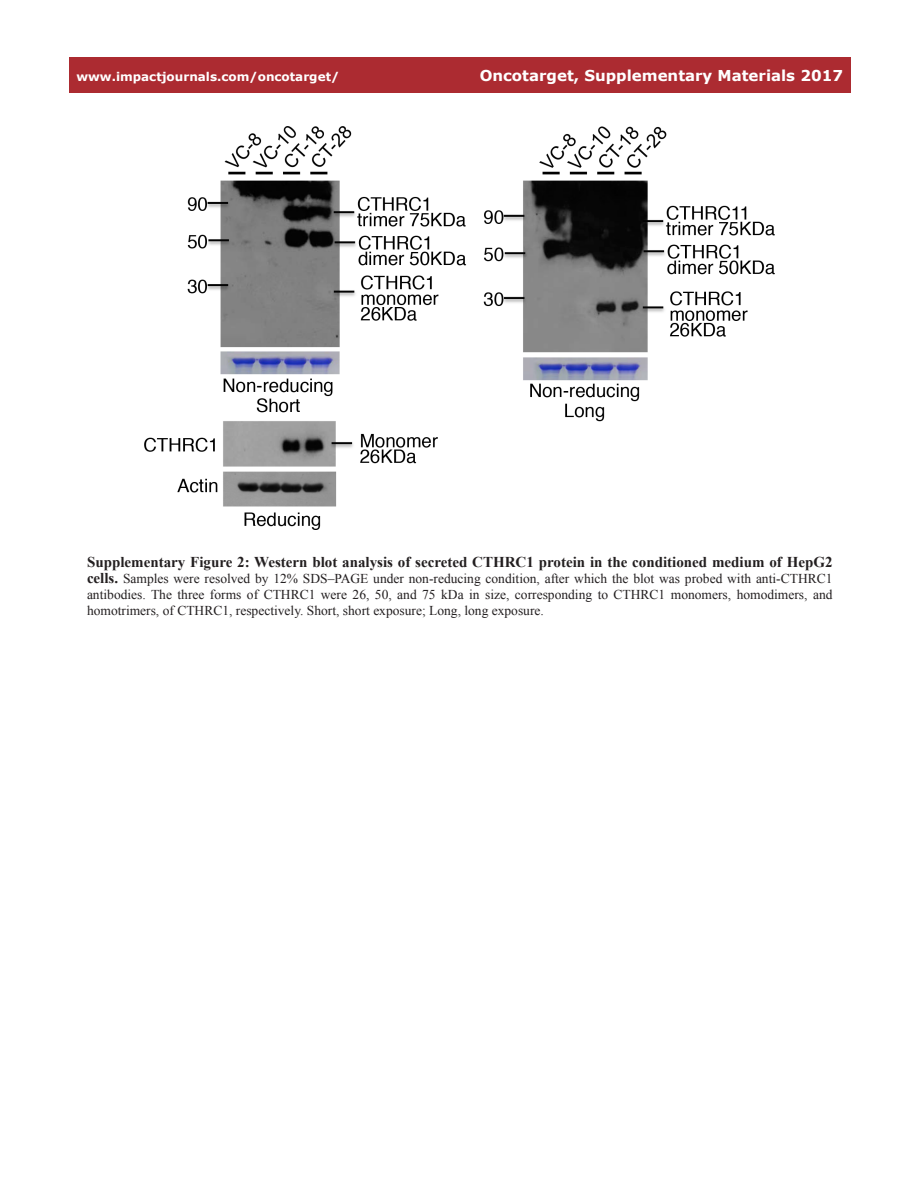
<style>
.page{position:relative;width:918px;height:1188px;background:#fff}
.page>*{position:absolute;margin:0;border:0;box-sizing:border-box;transform-origin:0 0}
.figuretext{font:700 15px "Times New Roman";color:#231f20}
.t1{font:700 15px "Verdana";color:#fff}
.figuretext-2{font:13.5px/16.2px "Times New Roman";color:#231f20;text-align:justify}
.t2{font:700 12px "Verdana";color:#fff}
.s1{font-weight:700;font-size:15px}
</style>
<div class="page">
<div style="left:69px;top:57px;width:781px;height:36px;background:#ac2b31"></div>
<img style="left:145px;top:126px;width:630px;height:403px">
<p class="t2" style="left:76px;top:68px;width:264px">www.impactjournals.com/oncotarget/</p>
<p class="t1" style="left:480px;top:65px;width:365px">Oncotarget, Supplementary Materials 2017</p>
<p class="figuretext" style="left:87px;top:551px;width:747px">Supplementary Figure 2: Western blot analysis of secreted CTHRC1 protein in the conditioned medium of HepG2</p>
<p class="figuretext-2" style="left:87px;top:570px;width:747px"><span class="s1">cells.</span> Samples were resolved by 12% SDS–PAGE under non-reducing condition, after which the blot was probed with anti-CTHRC1 antibodies. The three forms of CTHRC1 were 26, 50, and 75 kDa in size, corresponding to CTHRC1 monomers, homodimers, and homotrimers, of CTHRC1, respectively. Short, short exposure; Long, long exposure.</p>
</div>
